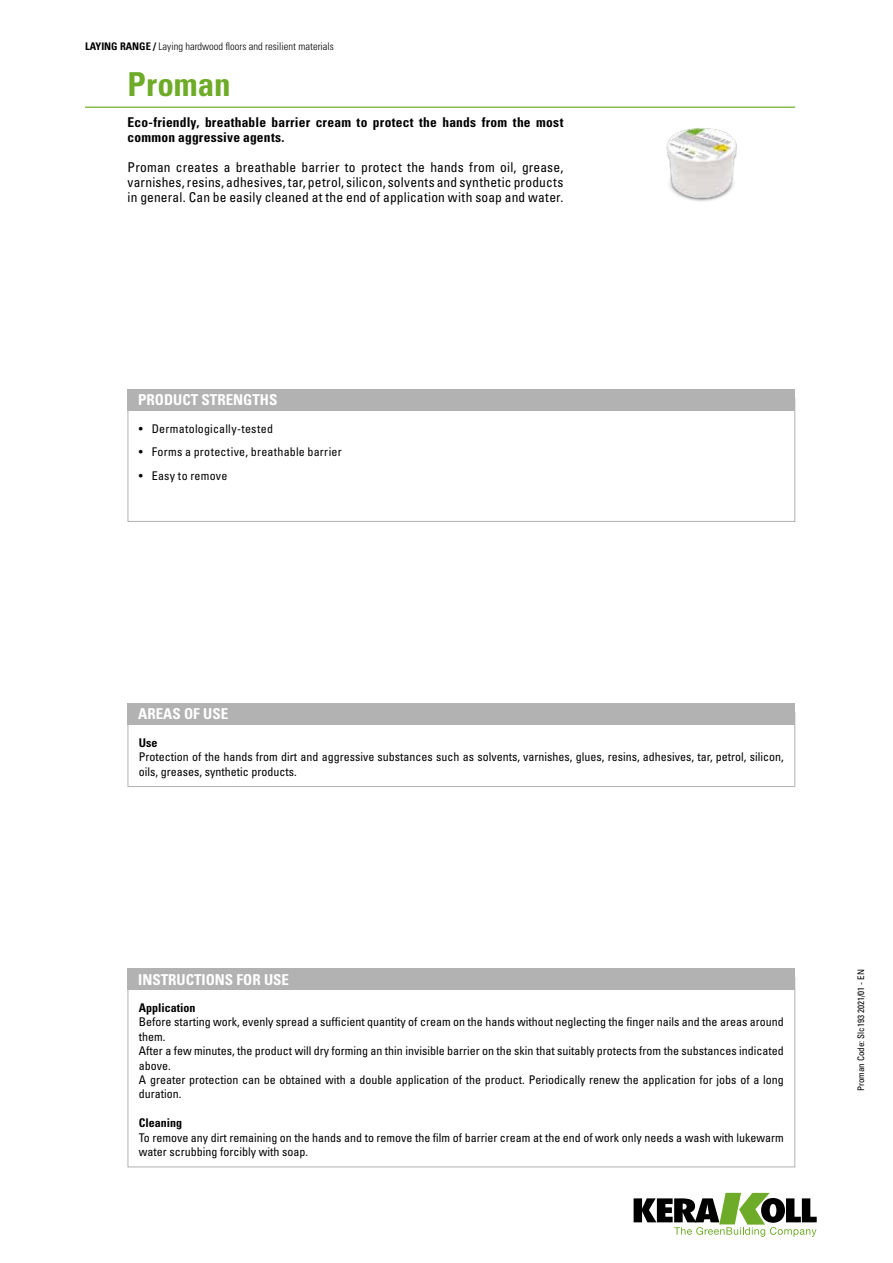
<style>
.page{position:relative;width:893px;height:1263px;background:#fff}
.page>*{position:absolute;margin:0;border:0;box-sizing:border-box;transform-origin:0 0}
.t1{font:700 condensed 33px "Univers LT Std";color:#6eab28}
.t2{font:700 condensed 15px "Univers LT Std";color:#fff}
.t3{font:condensed 13.5px/15px "Univers LT Std";letter-spacing:.01em;color:#000;text-align:justify}
.t4{font:700 condensed 13.5px/15px "Univers LT Std";letter-spacing:.015em;color:#000}
.t5{font:condensed 12px/14.4px "Univers LT Std";color:#000}
.t6{font:condensed 12px "Univers LT Std";letter-spacing:.02em;color:#000}
.t7{font:700 condensed 12px "Univers LT Std";color:#000}
.t8{font:300 condensed 10.5px "Univers LT Std";color:#000}
.t9{font:condensed 9px "Univers LT Std";color:#000}
.s1{font-weight:700}
</style>
<div class="page">
<svg style="left:634px;top:1193px;width:183px;height:44px"></svg>
<hr style="left:85px;top:107px;width:710px;height:1px;background:#6eab28">
<div style="left:128px;top:398px;width:667px;height:124px;border:1px solid #b3b2b2"></div>
<div style="left:128px;top:389px;width:667px;height:21px;background:#b3b2b2"></div>
<img style="left:666px;top:128px;width:71px;height:73px">
<div style="left:128px;top:712px;width:667px;height:75px;border:1px solid #b3b2b2"></div>
<div style="left:128px;top:703px;width:667px;height:21px;background:#b3b2b2"></div>
<div style="left:128px;top:968px;width:667px;height:22px;background:#b3b2b2"></div>
<p class="t8" style="left:85px;top:40px;width:250px"><span class="s1">LAYING RANGE /</span> Laying hardwood floors and resilient materials</p>
<h1 class="t1" style="left:128px;top:64px;width:104px">Proman</h1>
<p class="t4" style="left:128px;top:114px;width:437px">Eco-friendly, breathable barrier cream to protect the hands from the most common aggressive agents.</p>
<p class="t3" style="left:128px;top:159px;width:437px">Proman creates a breathable barrier to protect the hands from oil, grease, varnishes, resins, adhesives, tar, petrol, silicon, solvents and synthetic products in general. Can be easily cleaned at the end of application with soap and water.</p>
<p class="t2" style="left:138px;top:391px;width:141px">PRODUCT STRENGTHS</p>
<p class="t6" style="left:139px;top:421px;width:136px">• Dermatologically-tested</p>
<p class="t6" style="left:139px;top:444px;width:204px">• Forms a protective, breathable barrier</p>
<p class="t6" style="left:139px;top:468px;width:90px">• Easy to remove</p>
<p class="t2" style="left:138px;top:705px;width:92px">AREAS OF USE</p>
<p class="t7" style="left:139px;top:735px;width:20px">Use</p>
<p class="t5" style="left:139px;top:749px;width:646px">Protection of the hands from dirt and aggressive substances such as solvents, varnishes, glues, resins, adhesives, tar, petrol, silicon, oils, greases, synthetic products.</p>
<p class="t2" style="left:138px;top:970px;width:152px">INSTRUCTIONS FOR USE</p>
<p class="t7" style="left:139px;top:1000px;width:58px">Application</p>
<p class="t5" style="left:139px;top:1015px;width:646px">Before starting work, evenly spread a sufficient quantity of cream on the hands without neglecting the finger nails and the areas around them.<br>After a few minutes, the product will dry forming an thin invisible barrier on the skin that suitably protects from the substances indicated above.<br>A greater protection can be obtained with a double application of the product. Periodically renew the application for jobs of a long duration.</p>
<p class="t7" style="left:139px;top:1115px;width:45px">Cleaning</p>
<p class="t5" style="left:139px;top:1130px;width:646px">To remove any dirt remaining on the hands and to remove the film of barrier cream at the end of work only needs a wash with lukewarm water scrubbing forcibly with soap.</p>
<p class="t9" style="left:855px;top:1091px;width:123px;rotate:-90deg">Proman Code: Slc193 2021/01 - EN</p>
</div>
